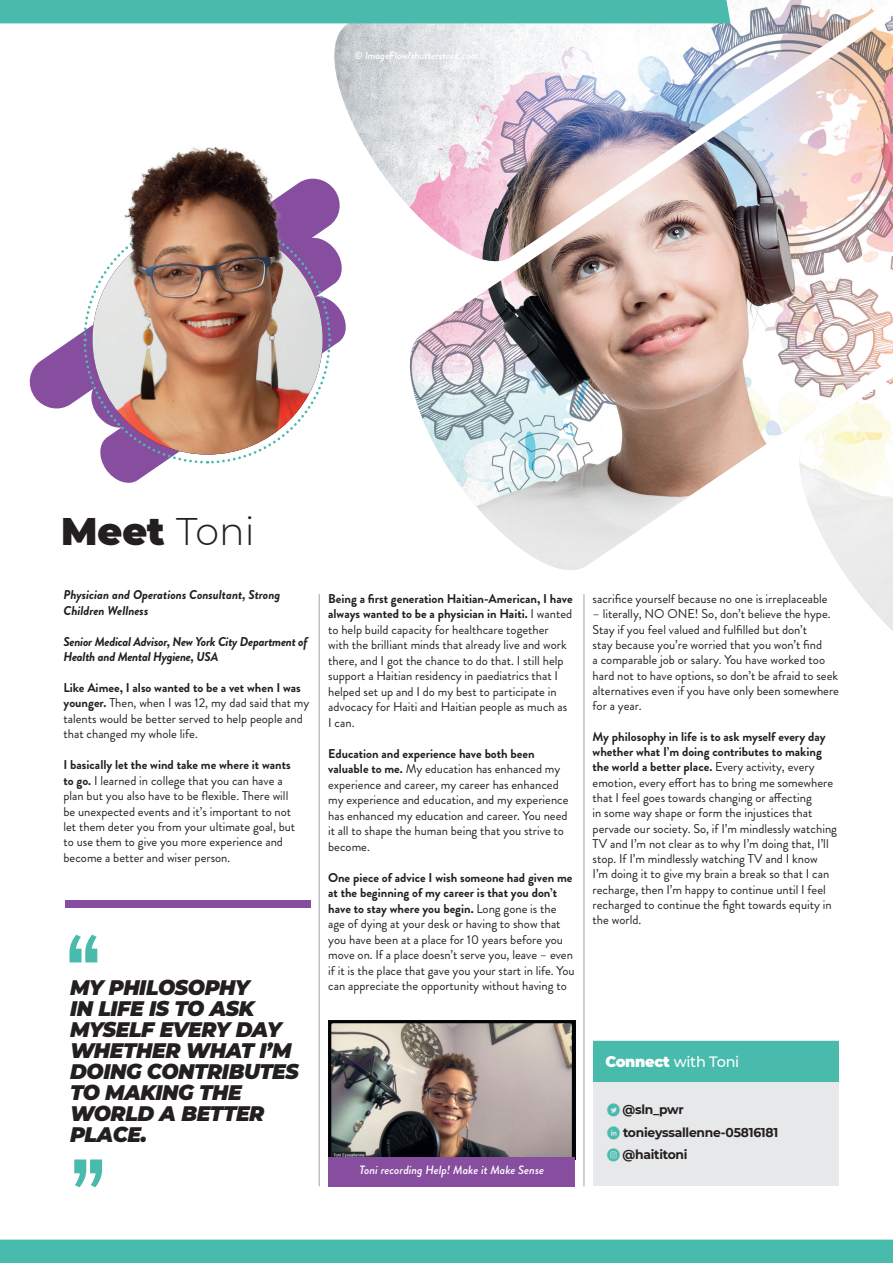
<style>
.page{position:relative;width:893px;height:1263px;background:#fff}
.page>*{position:absolute;margin:0;border:0;box-sizing:border-box;transform-origin:0 0}
.t1{font:700 106.35px "Rift";color:#48bbad}
.t2{font:900 38.4px "Montserrat";color:#231f20}
.t3{font:italic 900 21px/21px "Montserrat";letter-spacing:-.02em;color:#231f20}
.t4{font:500 15px "Montserrat";letter-spacing:-.02em;color:#fff}
.t5{font:12.75px/15.5px "Brandon Grotesque";color:#231f20}
.t6{font:italic 700 12.75px/15.5px "Brandon Grotesque";letter-spacing:-.02em;color:#231f20}
.t7{font:italic 700 12.75px/15.5px "Brandon Grotesque";color:#231f20}
.t8{font:700 12.75px "Montserrat";letter-spacing:-.02em;color:#231f20}
.t9{font:italic 500 12px "Brandon Grotesque";color:#fff}
.t10{font:italic 500 10.5px "Brandon Grotesque";color:#fff}
.s1{font-weight:300}
.s2{font-weight:700}
.s3{font-weight:900}
.s4{font-family:"Social Media Circled";font-weight:400;color:#48bbad}
</style>
<div class="page">
<div style="left:594px;top:1041px;width:245px;height:145px;background:#e7e8e9"></div>
<div style="left:594px;top:1041px;width:245px;height:40px;background:#48bbad"></div>
<hr style="left:319px;top:594px;width:1px;height:592px;background:#a0a1a5">
<hr style="left:584px;top:594px;width:1px;height:592px;background:#a0a1a5">
<div style="left:65px;top:900px;width:246px;height:7px;background:#874e9f"></div>
<svg style="left:29px;top:332px;width:53px;height:77px;fill:#874e9f"></svg>
<svg style="left:103px;top:301px;width:243px;height:182px"></svg>
<svg style="left:82px;top:274px;width:250px;height:191px"></svg>
<img style="left:90px;top:146px;width:231px;height:301px">
<div style="left:0;top:1239px;width:893px;height:24px;background:#48bbad"></div>
<img style="left:409px;top:274px;width:377px;height:296px">
<svg style="left:786px;top:274px;width:107px;height:103px"></svg>
<img style="left:786px;top:377px;width:107px;height:254px">
<img style="left:321px;top:0;width:570px;height:274px">
<div style="left:0;top:0;width:730px;height:23px;background:#48bbad"></div>
<img style="left:329px;top:1020px;width:246px;height:137px">
<div style="left:329px;top:1157px;width:246px;height:29px;background:#874e9f"></div>
<p class="t10" style="left:355px;top:48px;width:125px">© ImageFlow/shutterstock.com</p>
<p class="t2" style="left:61px;top:503px;width:195px">Meet <span class="s1">Toni</span></p>
<p class="t7" style="left:64px;top:587px;width:218px">Physician and Operations Consultant, Strong<br>Children Wellness</p>
<p class="t6" style="left:64px;top:633px;width:246px">Senior Medical Advisor, New York City Department of<br>Health and Mental Hygiene, USA</p>
<p class="t5" style="left:64px;top:680px;width:247px"><span class="s2">Like Aimee, I also wanted to be a vet when I was younger.</span> Then, when I was 12, my dad said that my talents would be better served to help people and that changed my whole life.</p>
<p class="t5" style="left:64px;top:757px;width:233px"><span class="s2">I basically let the wind take me where it wants to go.</span> I learned in college that you can have a plan but you also have to be flexible. There will be unexpected events and it’s important to not let them deter you from your ultimate goal, but to use them to give you more experience and become a better and wiser person.</p>
<p class="t1" style="left:65px;top:897px;width:38px">“</p>
<p class="t3" style="left:70px;top:976px;width:230px">MY PHILOSOPHY<br>IN LIFE IS TO ASK<br>MYSELF EVERY DAY<br>WHETHER WHAT I’M<br>DOING CONTRIBUTES<br>TO MAKING THE<br>WORLD A BETTER<br>PLACE.</p>
<p class="t1" style="left:70px;top:1120px;width:38px">”</p>
<p class="t5" style="left:328px;top:591px;width:246px"><span class="s2">Being a first generation Haitian-American, I have always wanted to be a physician in Haiti.</span> I wanted to help build capacity for healthcare together with the brilliant minds that already live and work there, and I got the chance to do that. I still help support a Haitian residency in paediatrics that I helped set up and I do my best to participate in advocacy for Haiti and Haitian people as much as I can.</p>
<p class="t5" style="left:328px;top:746px;width:242px"><span class="s2">Education and experience have both been valuable to me.</span> My education has enhanced my experience and career, my career has enhanced my experience and education, and my experience has enhanced my education and career. You need it all to shape the human being that you strive to become.</p>
<p class="t5" style="left:328px;top:870px;width:248px"><span class="s2">One piece of advice I wish someone had given me at the beginning of my career is that you don’t have to stay where you begin.</span> Long gone is the age of dying at your desk or having to show that you have been at a place for 10 years before you move on. If a place doesn’t serve you, leave – even if it is the place that gave you your start in life. You can appreciate the opportunity without having to</p>
<p class="t9" style="left:360px;top:1161px;width:186px">Toni recording Help! Make it Make Sense</p>
<p class="t5" style="left:593px;top:591px;width:237px">sacrifice yourself because no one is irreplaceable</p>
<p class="t5" style="left:593px;top:606px;width:248px">– literally, NO ONE! So, don’t believe the hype.<br>Stay if you feel valued and fulfilled but don’t<br>stay because you’re worried that you won’t find<br>a comparable job or salary. You have worked too hard not to have options, so don’t be afraid to seek alternatives even if you have only been somewhere for a year.</p>
<p class="t5" style="left:593px;top:729px;width:246px"><span class="s2">My philosophy in life is to ask myself every day whether what I’m doing contributes to making the world a better place.</span> Every activity, every emotion, every effort has to bring me somewhere that I feel goes towards changing or affecting<br>in some way shape or form the injustices that pervade our society. So, if I’m mindlessly watching TV and I’m not clear as to why I’m doing that, I’ll stop. If I’m mindlessly watching TV and I know<br>I’m doing it to give my brain a break so that I can recharge, then I’m happy to continue until I feel recharged to continue the fight towards equity in the world.</p>
<p class="t4" style="left:605px;top:1051px;width:135px"><span class="s3">Connect</span> with Toni</p>
<p class="t8" style="left:607px;top:1100px;width:78px"><span class="s4">D</span> @sln_pwr</p>
<p class="t8" style="left:607px;top:1123px;width:173px"><span class="s4">C</span> tonieyssallenne-05816181</p>
<p class="t8" style="left:607px;top:1145px;width:82px"><span class="s4">Q</span> @haititoni</p>
</div>
